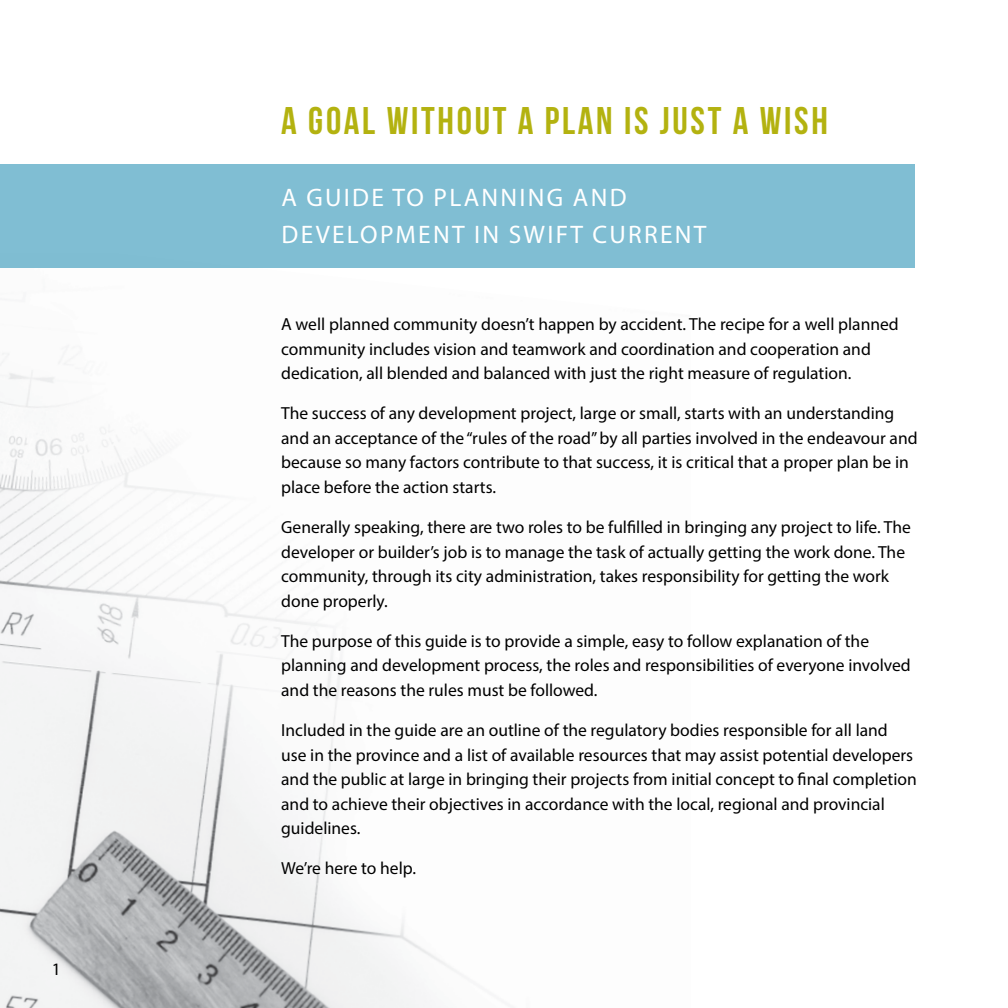
<style>
.page{position:relative;width:1008px;height:1008px;background:#fff}
.page>*{position:absolute;margin:0;border:0;box-sizing:border-box;transform-origin:0 0}
.t1{font:38.5px "Bebas Neue";letter-spacing:.07em;color:#b3b210}
.t2{font:25.38px/36.1px "Myriad Pro";letter-spacing:.09em;color:#fff}
.t3{font:17.5px/24.5px "Myriad Pro";color:#000}
</style>
<div class="page">
<img style="left:0;top:345px;width:462px;height:663px">
<div style="left:0;top:164px;width:915px;height:104px;background:#80bed3"></div>
<p class="t3" style="left:52px;top:957px;width:10px">1</p>
<h1 class="t1" style="left:281px;top:100px;width:548px">A GOAL WITHOUT A PLAN IS JUST A WISH</h1>
<h2 class="t2" style="left:281px;top:180px;width:427px">A GUIDE TO PLANNING AND<br>DEVELOPMENT IN SWIFT CURRENT</h2>
<p class="t3" style="left:281px;top:312px;width:619px">A well planned community doesn’t happen by accident. The recipe for a well planned community includes vision and teamwork and coordination and cooperation and dedication, all blended and balanced with just the right measure of regulation.</p>
<p class="t3" style="left:281px;top:401px;width:638px">The success of any development project, large or small, starts with an understanding and an acceptance of the “rules of the road” by all parties involved in the endeavour and because so many factors contribute to that success, it is critical that a proper plan be in place before the action starts.</p>
<p class="t3" style="left:281px;top:515px;width:631px">Generally speaking, there are two roles to be fulfilled in bringing any project to life. The developer or builder’s job is to manage the task of actually getting the work done. The community, through its city administration, takes responsibility for getting the work done properly.</p>
<p class="t3" style="left:281px;top:629px;width:631px">The purpose of this guide is to provide a simple, easy to follow explanation of the planning and development process, the roles and responsibilities of everyone involved and the reasons the rules must be followed.</p>
<p class="t3" style="left:281px;top:718px;width:637px">Included in the guide are an outline of the regulatory bodies responsible for all land use in the province and a list of available resources that may assist potential developers and the public at large in bringing their projects from initial concept to final completion and to achieve their objectives in accordance with the local, regional and provincial guidelines.</p>
<p class="t3" style="left:281px;top:856px;width:136px">We’re here to help.</p>
</div>
